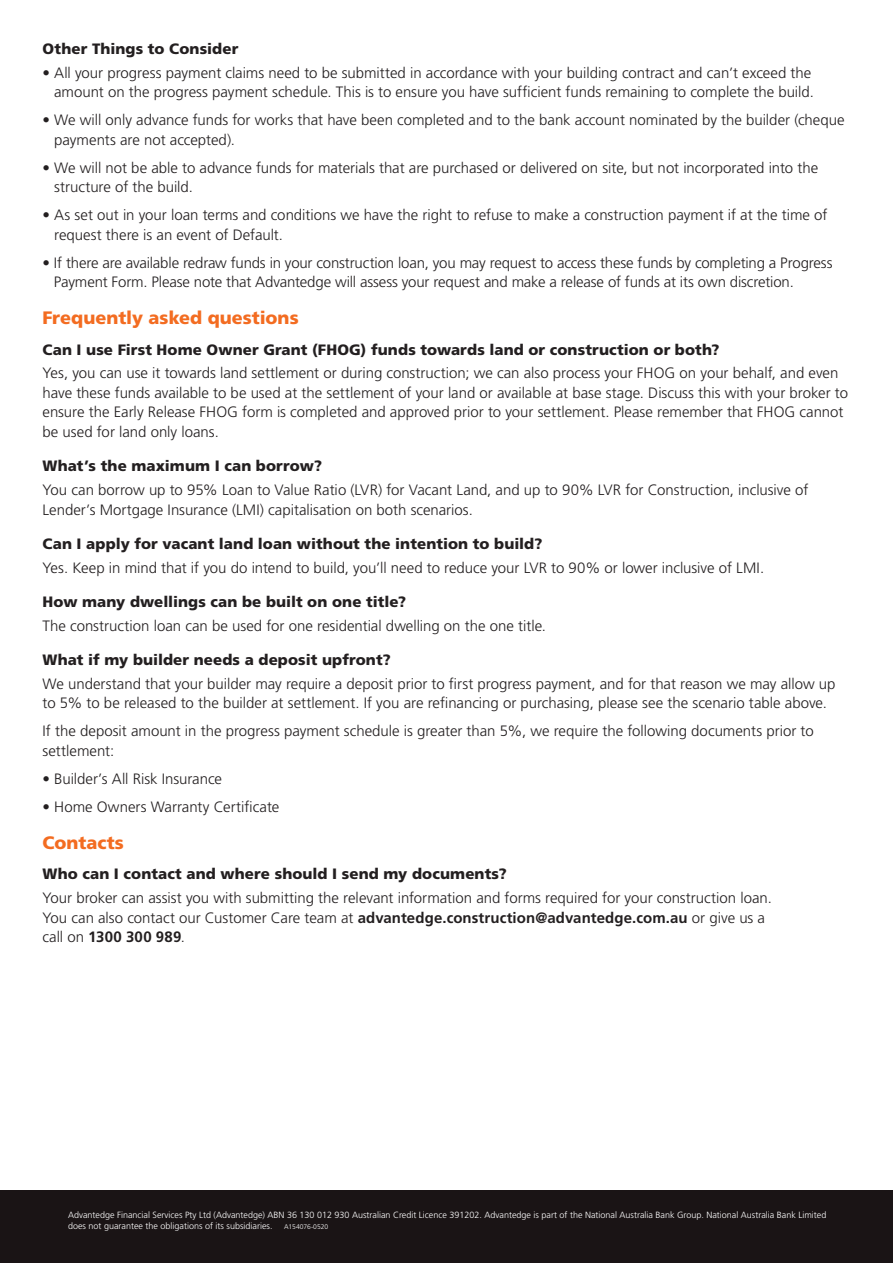
<style>
.page{position:relative;width:893px;height:1263px;background:#fff}
.page>*{position:absolute;margin:0;border:0;box-sizing:border-box;transform-origin:0 0}
.Subhead{font:900 18px "Frutiger LT Pro";color:#f36c21}
._04_Body_text{font:300 15px/19.5px "Frutiger LT Pro";letter-spacing:-.005em;color:#231f20}
.Subhead_2{font:900 15px "Frutiger LT Pro";letter-spacing:.01em;color:#231f20}
._05_Disclaimer{font:300 9px/10.5px "Frutiger LT Pro";color:#fff}
._05_Disclaimer-2{font:300 6.75px "Frutiger LT Pro";color:#fff}
.s1{font-weight:700}
</style>
<div class="page">
<div style="left:0;top:1190px;width:893px;height:73px;background:#1a1415"></div>
<p class="Subhead_2" style="left:43px;top:39px;width:197px">Other Things to Consider</p>
<p class="_04_Body_text" style="left:43px;top:63px;width:773px;text-align:right">• All your progress payment claims need to be submitted in accordance with your building contract and can’t exceed the amount on the progress payment schedule. This is to ensure you have sufficient funds remaining to complete the build.</p>
<p class="_04_Body_text" style="left:54px;top:110px;width:792px;text-indent:-12px">• We will only advance funds for works that have been completed and to the bank account nominated by the builder (cheque payments are not accepted).</p>
<p class="_04_Body_text" style="left:54px;top:158px;width:766px;text-indent:-12px">• We will not be able to advance funds for materials that are purchased or delivered on site, but not incorporated into the structure of the build.</p>
<p class="_04_Body_text" style="left:54px;top:205px;width:775px;text-indent:-12px">• As set out in your loan terms and conditions we have the right to refuse to make a construction payment if at the time of request there is an event of Default.</p>
<p class="_04_Body_text" style="left:54px;top:253px;width:780px;text-indent:-11px">• If there are available redraw funds in your construction loan, you may request to access these funds by completing a Progress<br>Payment Form. Please note that Advantedge will assess your request and make a release of funds at its own discretion.</p>
<p class="Subhead" style="left:43px;top:307px;width:258px">Frequently asked questions</p>
<p class="Subhead_2" style="left:43px;top:340px;width:679px">Can I use First Home Owner Grant (FHOG) funds towards land or construction or both?</p>
<p class="_04_Body_text" style="left:43px;top:363px;width:807px">Yes, you can use it towards land settlement or during construction; we can also process your FHOG on your behalf, and even have these funds available to be used at the settlement of your land or available at base stage. Discuss this with your broker to ensure the Early Release FHOG form is completed and approved prior to your settlement. Please remember that FHOG cannot be used for land only loans.</p>
<p class="Subhead_2" style="left:43px;top:457px;width:281px">What’s the maximum I can borrow?</p>
<p class="_04_Body_text" style="left:43px;top:480px;width:767px">You can borrow up to 95% Loan to Value Ratio (LVR) for Vacant Land, and up to 90% LVR for Construction, inclusive of<br>Lender’s Mortgage Insurance (LMI) capitalisation on both scenarios.</p>
<p class="Subhead_2" style="left:43px;top:535px;width:501px">Can I apply for vacant land loan without the intention to build?</p>
<p class="_04_Body_text" style="left:43px;top:558px;width:723px">Yes. Keep in mind that if you do intend to build, you’ll need to reduce your LVR to 90% or lower inclusive of LMI.</p>
<p class="Subhead_2" style="left:43px;top:593px;width:365px">How many dwellings can be built on one title?</p>
<p class="_04_Body_text" style="left:43px;top:616px;width:505px">The construction loan can be used for one residential dwelling on the one title.</p>
<p class="Subhead_2" style="left:43px;top:651px;width:350px">What if my builder needs a deposit upfront?</p>
<p class="_04_Body_text" style="left:43px;top:674px;width:794px">We understand that your builder may require a deposit prior to first progress payment, and for that reason we may allow up to 5% to be released to the builder at settlement. If you are refinancing or purchasing, please see the scenario table above.</p>
<p class="_04_Body_text" style="left:43px;top:722px;width:773px">If the deposit amount in the progress payment schedule is greater than 5%, we require the following documents prior to settlement:</p>
<p class="_04_Body_text" style="left:43px;top:769px;width:181px">• Builder’s All Risk Insurance</p>
<p class="_04_Body_text" style="left:43px;top:797px;width:238px">• Home Owners Warranty Certificate</p>
<p class="Subhead" style="left:43px;top:832px;width:83px">Contacts</p>
<p class="Subhead_2" style="left:43px;top:865px;width:466px">Who can I contact and where should I send my documents?</p>
<p class="_04_Body_text" style="left:43px;top:888px;width:731px">Your broker can assist you with submitting the relevant information and forms required for your construction loan.<br>You can also contact our Customer Care team at <span class="s1">advantedge.construction@advantedge.com.au</span> or give us a call on <span class="s1">1300 300 989</span>.</p>
<p class="_05_Disclaimer" style="left:68px;top:1210px;width:760px">Advantedge Financial Services Pty Ltd (Advantedge) ABN 36 130 012 930 Australian Credit Licence 391202. Advantedge is part of the National Australia Bank Group. National Australia Bank Limited does not guarantee the obligations of its subsidiaries.</p>
<p class="_05_Disclaimer-2" style="left:284px;top:1222px;width:46px">A154076-0520</p>
</div>
